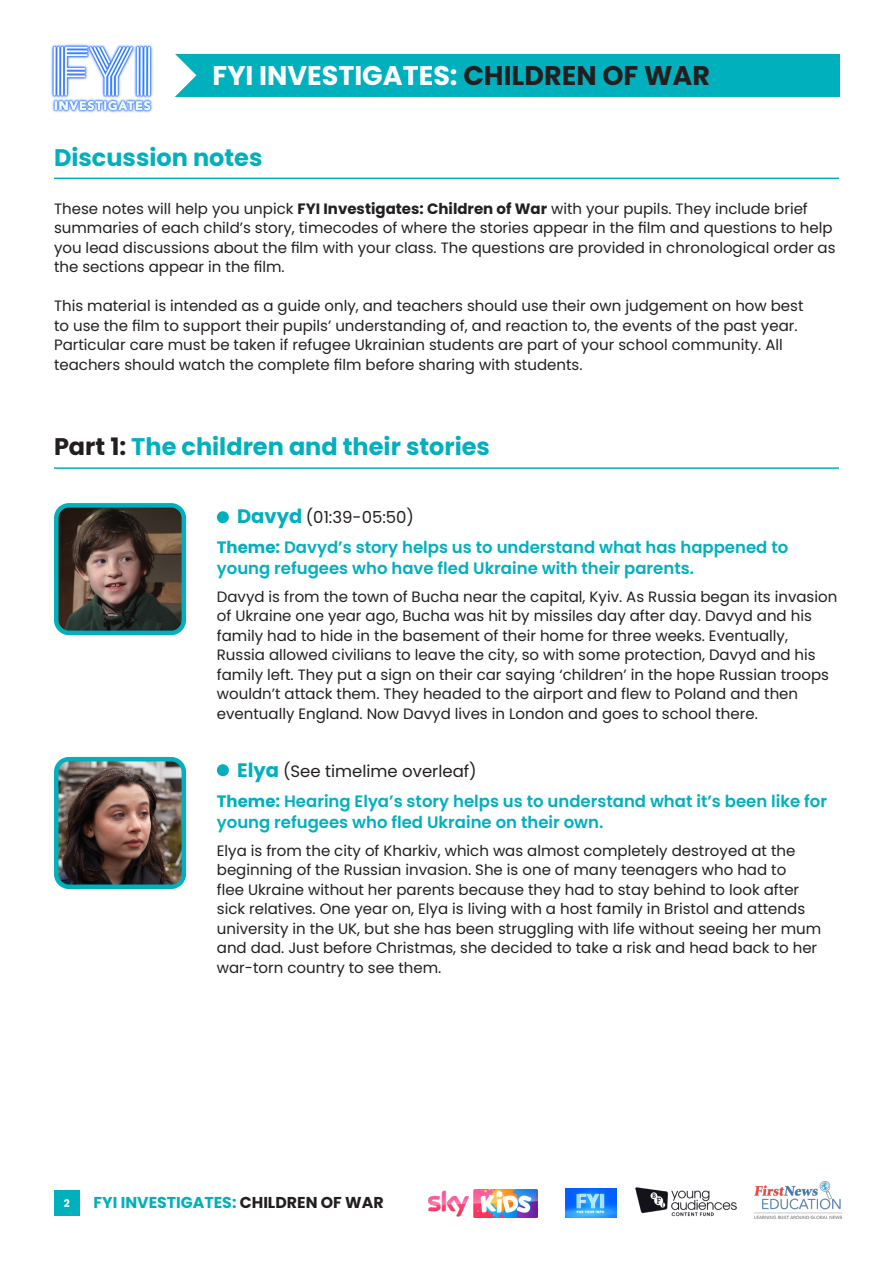
<style>
.page{position:relative;width:893px;height:1263px;background:#fff}
.page>*{position:absolute;margin:0;border:0;box-sizing:border-box;transform-origin:0 0}
.t1{font:700 27px "Poppins";color:#fff}
.subheads{font:700 24px "Poppins";color:#00b0bd}
.standfirst{font:600 16.5px/21px "Poppins";color:#00b0bd}
.names{font:16.5px "Poppins";color:#231f20}
.t2{font:700 15.75px "Poppins";color:#00b0bd}
.t3{font:15px/19.5px "Poppins";color:#231f20}
.t4{font:700 10.5px "Poppins";color:#fff}
.s1{color:#231f20}
.s2{font-weight:700}
.s3{font-weight:700;font-size:19.5px;color:#00b0bd}
</style>
<div class="page">
<img style="left:754px;top:1181px;width:87px;height:37px">
<img style="left:429px;top:1189px;width:109px;height:28px">
<img style="left:565px;top:1188px;width:51px;height:29px">
<img style="left:635px;top:1187px;width:102px;height:30px">
<div style="left:174px;top:54px;width:666px;height:42px;background:#00b0bd"></div>
<svg style="left:174px;top:54px;width:22px;height:43px"></svg>
<hr style="left:54px;top:178px;width:785px;height:1px;background:#00b0bd">
<hr style="left:54px;top:467px;width:785px;height:2px;background:#00b0bd">
<div style="left:217px;top:511px;width:12px;height:12px;background:#00b0bd;border-radius:50%"></div>
<div style="left:217px;top:764px;width:12px;height:12px;background:#00b0bd;border-radius:50%"></div>
<img style="left:59px;top:508px;width:122px;height:122px">
<div style="left:54px;top:503px;width:132px;height:132px;border:4px solid #00b0bd;border-radius:13px"></div>
<img style="left:59px;top:762px;width:122px;height:122px">
<div style="left:54px;top:757px;width:132px;height:132px;border:4px solid #00b0bd;border-radius:13px"></div>
<div style="left:54px;top:1190px;width:26px;height:26px;background:#00b0bd"></div>
<img style="left:51px;top:44px;width:102px;height:69px">
<h1 class="t1" style="left:213px;top:60px;width:499px">FYI INVESTIGATES: <span class="s1">CHILDREN OF WAR</span></h1>
<p class="subheads" style="left:54px;top:143px;width:210px">Discussion notes</p>
<p class="t3" style="left:54px;top:199px;width:783px">These notes will help you unpick <span class="s2">FYI Investigates: Children of War</span> with your pupils. They include brief summaries of each child’s story, timecodes of where the stories appear in the film and questions to help you lead discussions about the film with your class. The questions are provided in chronological order as the sections appear in the film.</p>
<p class="t3" style="left:54px;top:297px;width:751px">This material is intended as a guide only, and teachers should use their own judgement on how best to use the film to support their pupils’ understanding of, and reaction to, the events of the past year.<br>Particular care must be taken if refugee Ukrainian students are part of your school community. All teachers should watch the complete film before sharing with students.</p>
<p class="subheads" style="left:54px;top:433px;width:437px"><span class="s1">Part 1:</span> The children and their stories</p>
<p class="names" style="left:237px;top:508px;width:178px"><span class="s3">Davyd</span> (01:39-05:50)</p>
<p class="standfirst" style="left:217px;top:536px;width:573px"><span class="s2">Theme:</span> Davyd’s story helps us to understand what has happened to young refugees who have fled Ukraine with their parents.</p>
<p class="t3" style="left:217px;top:587px;width:622px">Davyd is from the town of Bucha near the capital, Kyiv. As Russia began its invasion of Ukraine one year ago, Bucha was hit by missiles day after day. Davyd and his family had to hide in the basement of their home for three weeks. Eventually, Russia allowed civilians to leave the city, so with some protection, Davyd and his family left. They put a sign on their car saying ‘children’ in the hope Russian troops wouldn’t attack them. They headed to the airport and flew to Poland and then eventually England. Now Davyd lives in London and goes to school there.</p>
<p class="names" style="left:237px;top:762px;width:241px"><span class="s3">Elya</span> (See timelime overleaf)</p>
<p class="standfirst" style="left:217px;top:791px;width:612px"><span class="s2">Theme:</span> Hearing Elya’s story helps us to understand what it’s been like for young refugees who fled Ukraine on their own.</p>
<p class="t3" style="left:217px;top:841px;width:606px">Elya is from the city of Kharkiv, which was almost completely destroyed at the beginning of the Russian invasion. She is one of many teenagers who had to<br>flee Ukraine without her parents because they had to stay behind to look after sick relatives. One year on, Elya is living with a host family in Bristol and attends university in the UK, but she has been struggling with life without seeing her mum and dad. Just before Christmas, she decided to take a risk and head back to her war-torn country to see them.</p>
<p class="t4" style="left:64px;top:1197px;width:7px">2</p>
<p class="t2" style="left:94px;top:1194px;width:292px">FYI INVESTIGATES: <span class="s1">CHILDREN OF WAR</span></p>
</div>
